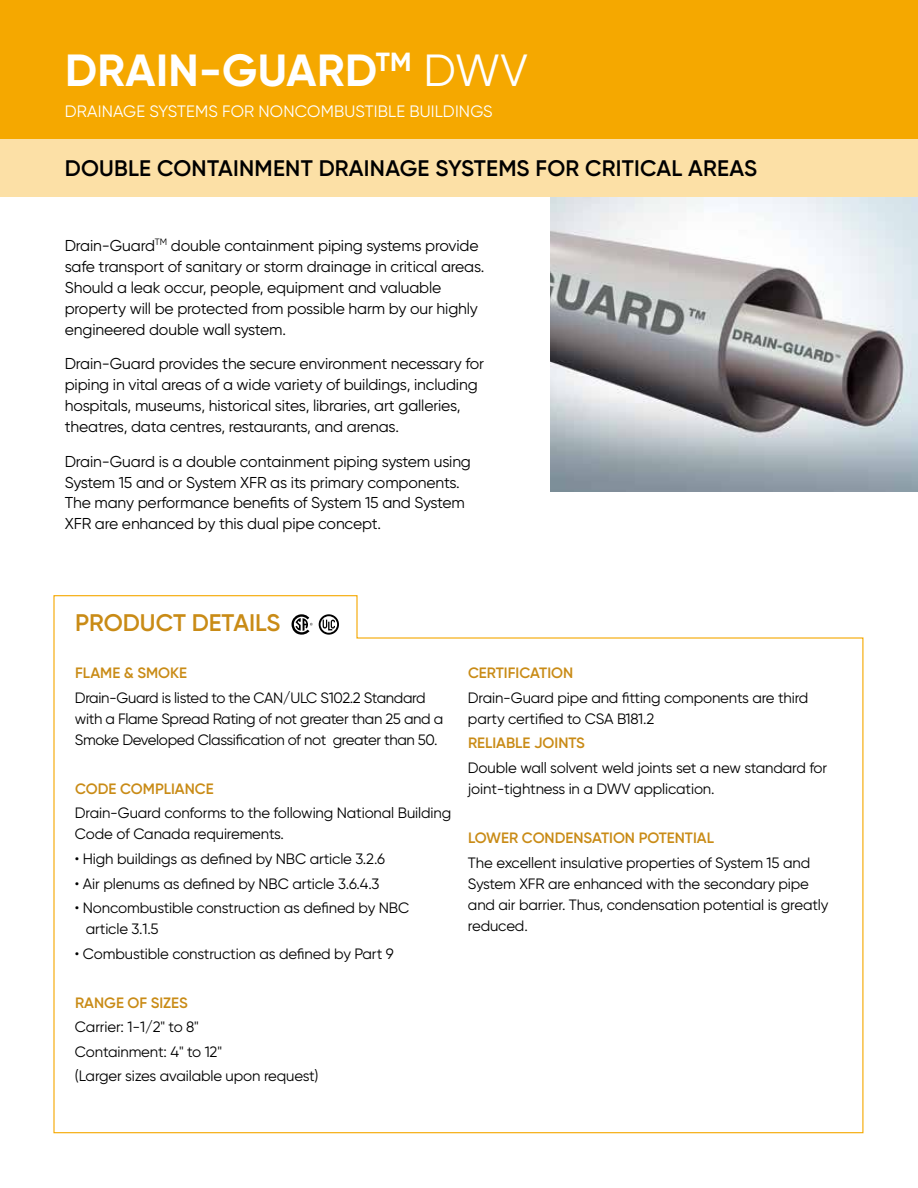
<style>
.page{position:relative;width:918px;height:1188px;background:#fff}
.page>*{position:absolute;margin:0;border:0;box-sizing:border-box;transform-origin:0 0}
.t1{font:700 45px "Gilroy";letter-spacing:.01em;color:#fff}
.t2{font:600 24px "Gilroy";color:#c98b16}
.t3{font:600 22.5px "Gilroy";letter-spacing:.01em;color:#000}
.t4{font:16.5px "Gilroy";letter-spacing:.01em;color:#fff}
.t5{font:15.75px/21px "Gilroy";letter-spacing:-.01em;color:#000}
.t6{font:15px/21px "Gilroy";letter-spacing:-.01em;color:#000}
.t7{font:600 15px "Gilroy";color:#c98b16}
.s1{font-weight:400}
</style>
<div class="page">
<div style="left:0;top:75px;width:918px;height:122px;background:#fce0a6"></div>
<div style="left:0;top:0;width:918px;height:139px;background:#f5a800"></div>
<img style="left:550px;top:197px;width:368px;height:294px">
<svg style="left:53px;top:595px;width:811px;height:539px"></svg>
<h1 class="t1" style="left:65px;top:42px;width:464px">DRAIN-GUARD<sup>TM</sup> <span class="s1">DWV</span></h1>
<p class="t4" style="left:65px;top:101px;width:429px">DRAINAGE SYSTEMS FOR NONCOMBUSTIBLE BUILDINGS</p>
<h3 class="t3" style="left:65px;top:154px;width:694px">DOUBLE CONTAINMENT DRAINAGE SYSTEMS FOR CRITICAL AREAS</h3>
<p class="t5" style="left:65px;top:234px;width:421px">Drain-Guard<sup>TM</sup> double containment piping systems provide safe transport of sanitary or storm drainage in critical areas.<br>Should a leak occur, people, equipment and valuable property will be protected from possible harm by our highly engineered double wall system.</p>
<p class="t5" style="left:65px;top:353px;width:421px">Drain-Guard provides the secure environment necessary for piping in vital areas of a wide variety of buildings, including hospitals, museums, historical sites, libraries, art galleries, theatres, data centres, restaurants, and arenas.</p>
<p class="t5" style="left:65px;top:450px;width:408px">Drain-Guard is a double containment piping system using System 15 and or System XFR as its primary components.<br>The many performance benefits of System 15 and System XFR are enhanced by this dual pipe concept.</p>
<h2 class="t2" style="left:75px;top:608px;width:207px">PRODUCT DETAILS</h2>
<p class="t7" style="left:75px;top:664px;width:114px">FLAME &amp; SMOKE</p>
<p class="t6" style="left:75px;top:687px;width:370px">Drain-Guard is listed to the CAN/ULC S102.2 Standard with a Flame Spread Rating of not greater than 25 and a<br>Smoke Developed Classification of not greater than 50.</p>
<p class="t7" style="left:75px;top:779px;width:140px">CODE COMPLIANCE</p>
<p class="t6" style="left:75px;top:803px;width:378px">Drain-Guard conforms to the following National Building<br>Code of Canada requirements.</p>
<p class="t6" style="left:75px;top:848px;width:312px">• High buildings as defined by NBC article 3.2.6</p>
<p class="t6" style="left:75px;top:873px;width:306px">• Air plenums as defined by NBC article 3.6.4.3</p>
<p class="t6" style="left:86px;top:897px;width:325px;text-indent:-11px">• Noncombustible construction as defined by NBC article 3.1.5</p>
<p class="t6" style="left:75px;top:943px;width:320px">• Combustible construction as defined by Part 9</p>
<p class="t7" style="left:75px;top:993px;width:114px">RANGE OF SIZES</p>
<p class="t6" style="left:75px;top:1014px;width:245px;line-height:24.5px">Carrier: 1-1/2" to 8"<br>Containment: 4" to 12"<br>(Larger sizes available upon request)</p>
<p class="t7" style="left:468px;top:664px;width:107px">CERTIFICATION</p>
<p class="t6" style="left:468px;top:687px;width:342px">Drain-Guard pipe and fitting components are third party certified to CSA B181.2</p>
<p class="t7" style="left:468px;top:734px;width:118px">RELIABLE JOINTS</p>
<p class="t6" style="left:468px;top:757px;width:361px">Double wall solvent weld joints set a new standard for joint-tightness in a DWV application.</p>
<p class="t7" style="left:468px;top:828px;width:247px">LOWER CONDENSATION POTENTIAL</p>
<p class="t6" style="left:468px;top:852px;width:362px">The excellent insulative properties of System 15 and System XFR are enhanced with the secondary pipe and air barrier. Thus, condensation potential is greatly reduced.</p>
</div>
